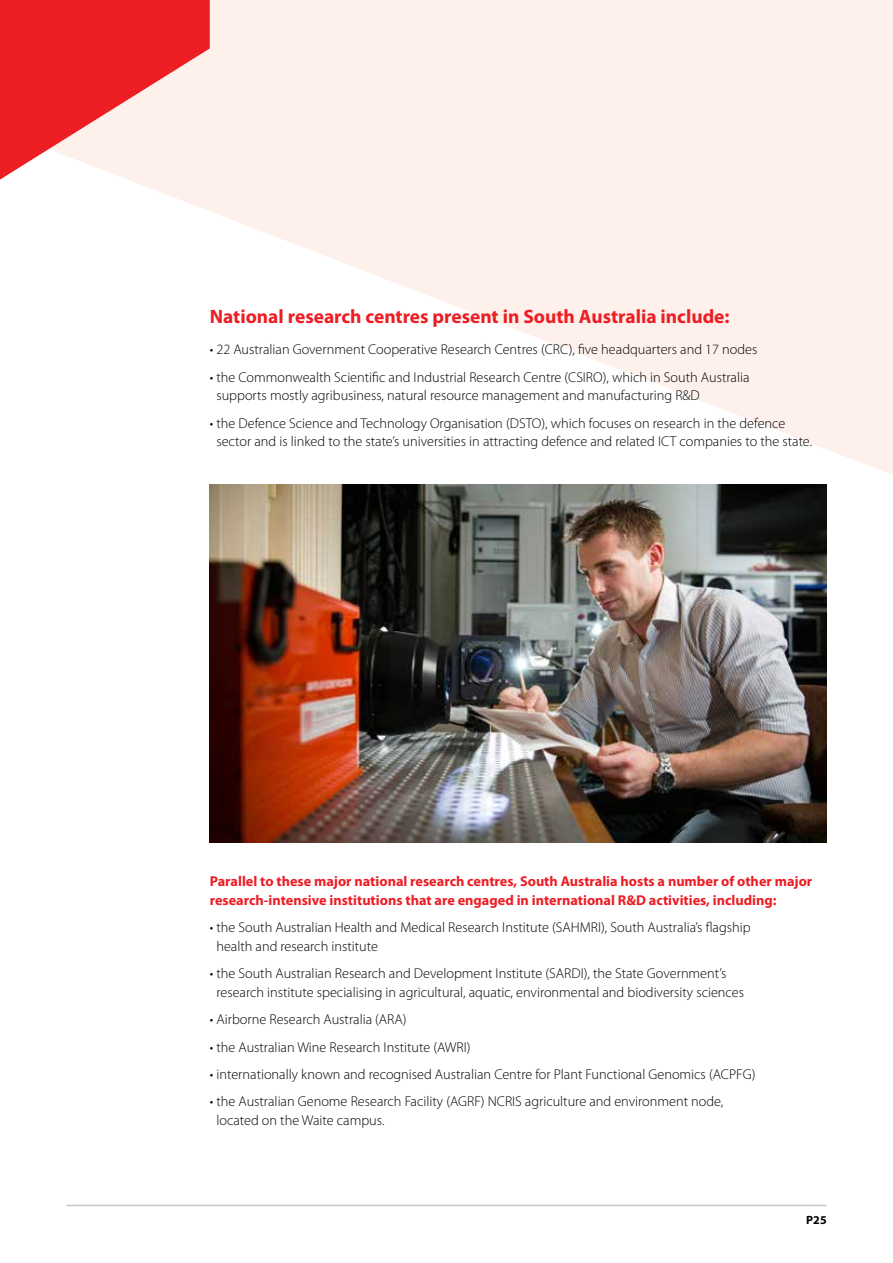
<style>
.page{position:relative;width:893px;height:1263px;background:#fff}
.page>*{position:absolute;margin:0;border:0;box-sizing:border-box;transform-origin:0 0}
.t1{font:700 19.35px "Myriad Pro";color:#ed1d24}
.t2{font:300 14.25px/18.8px "Myriad Pro";color:#000}
.t3{font:700 14.25px/18.8px "Myriad Pro";color:#ed1d24}
.t4{font:700 12px "Myriad Pro";color:#000}
</style>
<div class="page">
<hr style="left:66px;top:1205px;width:761px;height:1px;background:#c7c8ca">
<svg style="left:130px;top:0;width:763px;height:475px;fill:#fef1eb"></svg>
<svg style="left:0;top:0;width:210px;height:180px;background:#f36a6d"></svg>
<img style="left:210px;top:485px;width:617px;height:357px">
<h1 class="t1" style="left:210px;top:304px;width:521px">National research centres present in South Australia include:</h1>
<p class="t2" style="left:210px;top:340px;width:549px">• 22 Australian Government Cooperative Research Centres (CRC), five headquarters and 17 nodes</p>
<p class="t2" style="left:216px;top:368px;width:535px;text-indent:-7px">• the Commonwealth Scientific and Industrial Research Centre (CSIRO), which in South Australia supports mostly agribusiness, natural resource management and manufacturing R&amp;D</p>
<p class="t2" style="left:216px;top:414px;width:597px;text-indent:-7px">• the Defence Science and Technology Organisation (DSTO), which focuses on research in the defence sector and is linked to the state’s universities in attracting defence and related ICT companies to the state.</p>
<p class="t3" style="left:210px;top:871px;width:604px">Parallel to these major national research centres, South Australia hosts a number of other major research-intensive institutions that are engaged in international R&amp;D activities, including:</p>
<p class="t2" style="left:216px;top:918px;width:536px;text-indent:-7px">• the South Australian Health and Medical Research Institute (SAHMRI), South Australia’s flagship health and research institute</p>
<p class="t2" style="left:216px;top:964px;width:529px;text-indent:-7px">• the South Australian Research and Development Institute (SARDI), the State Government’s research institute specialising in agricultural, aquatic, environmental and biodiversity sciences</p>
<p class="t2" style="left:210px;top:1010px;width:198px">• Airborne Research Australia (ARA)</p>
<p class="t2" style="left:210px;top:1038px;width:262px">• the Australian Wine Research Institute (AWRI)</p>
<p class="t2" style="left:210px;top:1065px;width:547px">• internationally known and recognised Australian Centre for Plant Functional Genomics (ACPFG)</p>
<p class="t2" style="left:216px;top:1092px;width:508px;text-indent:-7px">• the Australian Genome Research Facility (AGRF) NCRIS agriculture and environment node, located on the Waite campus.</p>
<p class="t4" style="left:806px;top:1212px;width:22px">P25</p>
</div>
